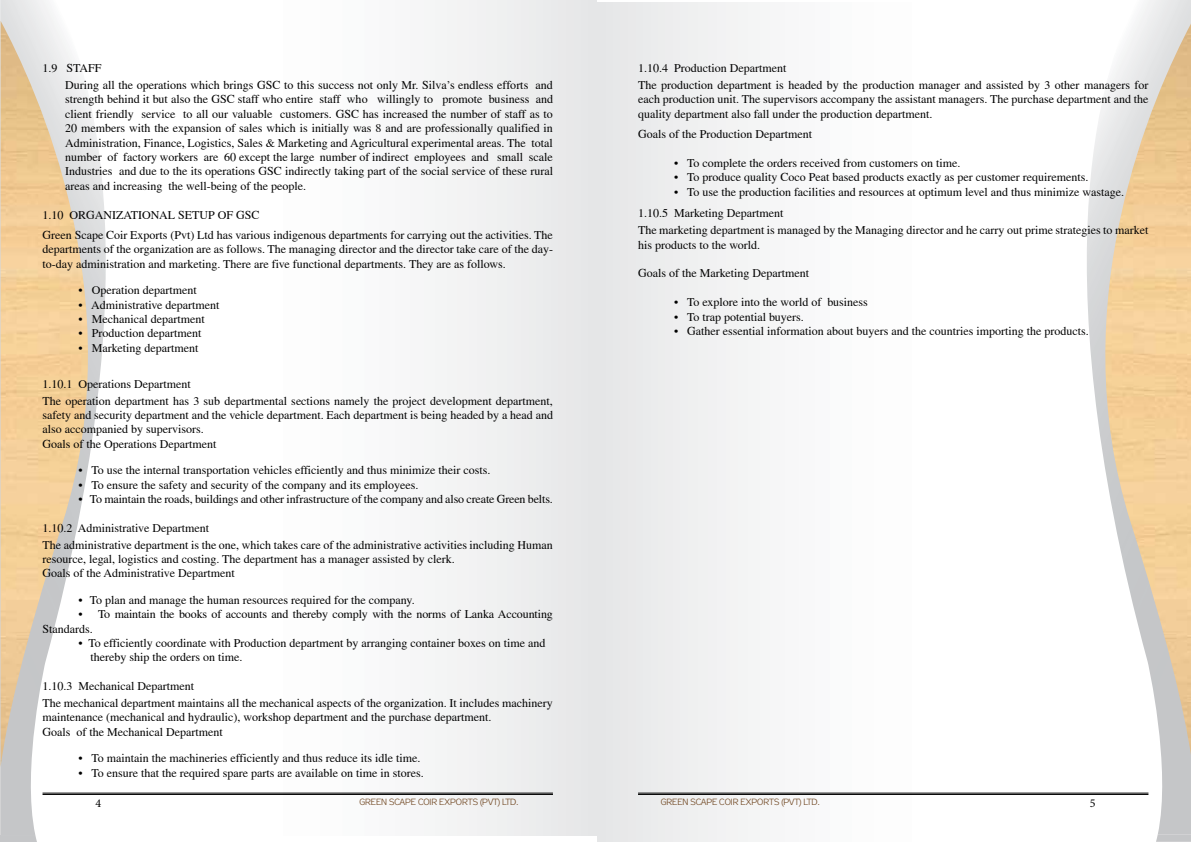
<style>
.page{position:relative;width:1191px;height:842px;background:#fff}
.page>*{position:absolute;margin:0;border:0;box-sizing:border-box;transform-origin:0 0}
.t1{font:12px/14.4px "Times";color:#000}
.t2{font:12px "Minion Pro";color:#000}
.t3{font:9px "Zeppelin 31";color:#754d29}
</style>
<div class="page">
<img style="left:0;top:0;width:37px;height:842px">
<img style="left:1px;top:0;width:106px;height:835px">
<img style="left:1px;top:21px;width:106px;height:746px">
<img style="left:1156px;top:835px;width:35px;height:7px">
<img style="left:1085px;top:0;width:106px;height:835px">
<img style="left:1085px;top:24px;width:106px;height:731px">
<hr style="left:638px;top:794px;width:510px;height:1px;background:#000">
<hr style="left:638px;top:793px;width:510px;height:1px;background:#000">
<hr style="left:43px;top:794px;width:510px;height:1px;background:#000">
<hr style="left:43px;top:793px;width:510px;height:1px;background:#000">
<p class="t1" style="left:65px;top:60px;width:489px;line-height:16.8px;text-indent:-23px">1.9 STAFF<br>During all the operations which brings GSC to this success not only Mr. Silva’s endless efforts and</p>
<p class="t1" style="left:65px;top:92px;width:489px;text-align:justify">strength behind it but also the GSC staff who entire staff who willingly to promote business and client friendly service to all our valuable customers. GSC has increased the number of staff as to 20 members with the expansion of sales which is initially was 8 and are professionally qualified in Administration, Finance, Logistics, Sales &amp; Marketing and Agricultural experimental areas. The total number of factory workers are 60 except the large number of indirect employees and small scale Industries and due to the its operations GSC indirectly taking part of the social service of these rural areas and increasing the well-being of the people.</p>
<p class="t1" style="left:43px;top:204px;width:512px;line-height:20.4px">1.10 ORGANIZATIONAL SETUP OF GSC<br>Green Scape Coir Exports (Pvt) Ltd has various indigenous departments for carrying out the activities. The</p>
<p class="t1" style="left:43px;top:242px;width:512px">departments of the organization are as follows. The managing director and the director take care of the day&shy;to-day administration and marketing. There are five functional departments. They are as follows.</p>
<p class="t1" style="left:79px;top:283px;width:120px">• Operation department</p>
<p class="t1" style="left:79px;top:297px;width:143px">• Administrative department</p>
<p class="t1" style="left:79px;top:312px;width:128px">• Mechanical department</p>
<p class="t1" style="left:79px;top:326px;width:124px">• Production department</p>
<p class="t1" style="left:79px;top:341px;width:122px">• Marketing department</p>
<p class="t1" style="left:43px;top:375px;width:512px;line-height:16.8px">1.10.1 Operations Department<br>The operation department has 3 sub departmental sections namely the project development department,</p>
<p class="t1" style="left:43px;top:408px;width:512px">safety and security department and the vehicle department. Each department is being headed by a head and also accompanied by supervisors.<br>Goals of the Operations Department</p>
<p class="t1" style="left:79px;top:463px;width:413px">• To use the internal transportation vehicles efficiently and thus minimize their costs.</p>
<p class="t1" style="left:79px;top:477px;width:341px">• To ensure the safety and security of the company and its employees.</p>
<p class="t1" style="left:79px;top:492px;width:476px">• To maintain the roads, buildings and other infrastructure of the company and also create Green belts.</p>
<p class="t1" style="left:43px;top:519px;width:512px;line-height:16.8px">1.10.2 Administrative Department<br>The administrative department is the one, which takes care of the administrative activities including Human</p>
<p class="t1" style="left:43px;top:552px;width:414px">resource, legal, logistics and costing. The department has a manager assisted by clerk.<br>Goals of the Administrative Department</p>
<p class="t1" style="left:79px;top:593px;width:338px">• To plan and manage the human resources required for the company.</p>
<p class="t1" style="left:43px;top:607px;width:512px;text-indent:36px">• To maintain the books of accounts and thereby comply with the norms of Lanka Accounting<br>Standards.</p>
<p class="t1" style="left:91px;top:636px;width:456px;text-indent:-12px">• To efficiently coordinate with Production department by arranging container boxes on time and thereby ship the orders on time.</p>
<p class="t1" style="left:43px;top:678px;width:512px;line-height:16.8px">1.10.3 Mechanical Department<br>The mechanical department maintains all the mechanical aspects of the organization. It includes machinery</p>
<p class="t1" style="left:43px;top:710px;width:450px">maintenance (mechanical and hydraulic), workshop department and the purchase department.<br>Goals of the Mechanical Department</p>
<p class="t1" style="left:79px;top:751px;width:343px">• To maintain the machineries efficiently and thus reduce its idle time.</p>
<p class="t1" style="left:79px;top:765px;width:347px">• To ensure that the required spare parts are available on time in stores.</p>
<p class="t1" style="left:638px;top:60px;width:512px;line-height:16.8px">1.10.4 Production Department<br>The production department is headed by the production manager and assisted by 3 other managers for</p>
<p class="t1" style="left:638px;top:92px;width:512px">each production unit. The supervisors accompany the assistant managers. The purchase department and the quality department also fall under the production department.</p>
<p class="t1" style="left:638px;top:127px;width:175px">Goals of the Production Department</p>
<p class="t1" style="left:674px;top:156px;width:288px">• To complete the orders received from customers on time.</p>
<p class="t1" style="left:674px;top:170px;width:416px">• To produce quality Coco Peat based products exactly as per customer requirements.</p>
<p class="t1" style="left:638px;top:181px;width:487px;line-height:21.6px;text-indent:36px">• To use the production facilities and resources at optimum level and thus minimize wastage.<br>1.10.5 Marketing Department</p>
<p class="t1" style="left:638px;top:223px;width:512px">The marketing department is managed by the Managing director and he carry out prime strategies to market his products to the world.</p>
<p class="t1" style="left:638px;top:266px;width:173px">Goals of the Marketing Department</p>
<p class="t1" style="left:674px;top:295px;width:195px">• To explore into the world of business</p>
<p class="t1" style="left:674px;top:309px;width:131px">• To trap potential buyers.</p>
<p class="t1" style="left:674px;top:324px;width:416px">• Gather essential information about buyers and the countries importing the products.</p>
<p class="t2" style="left:95px;top:795px;width:7px">4</p>
<p class="t3" style="left:359px;top:797px;width:160px">GREEN SCAPE COIR EXPORTS (PVT) LTD.</p>
<p class="t3" style="left:660px;top:797px;width:160px">GREEN SCAPE COIR EXPORTS (PVT) LTD.</p>
<p class="t2" style="left:1089px;top:795px;width:7px">5</p>
</div>
